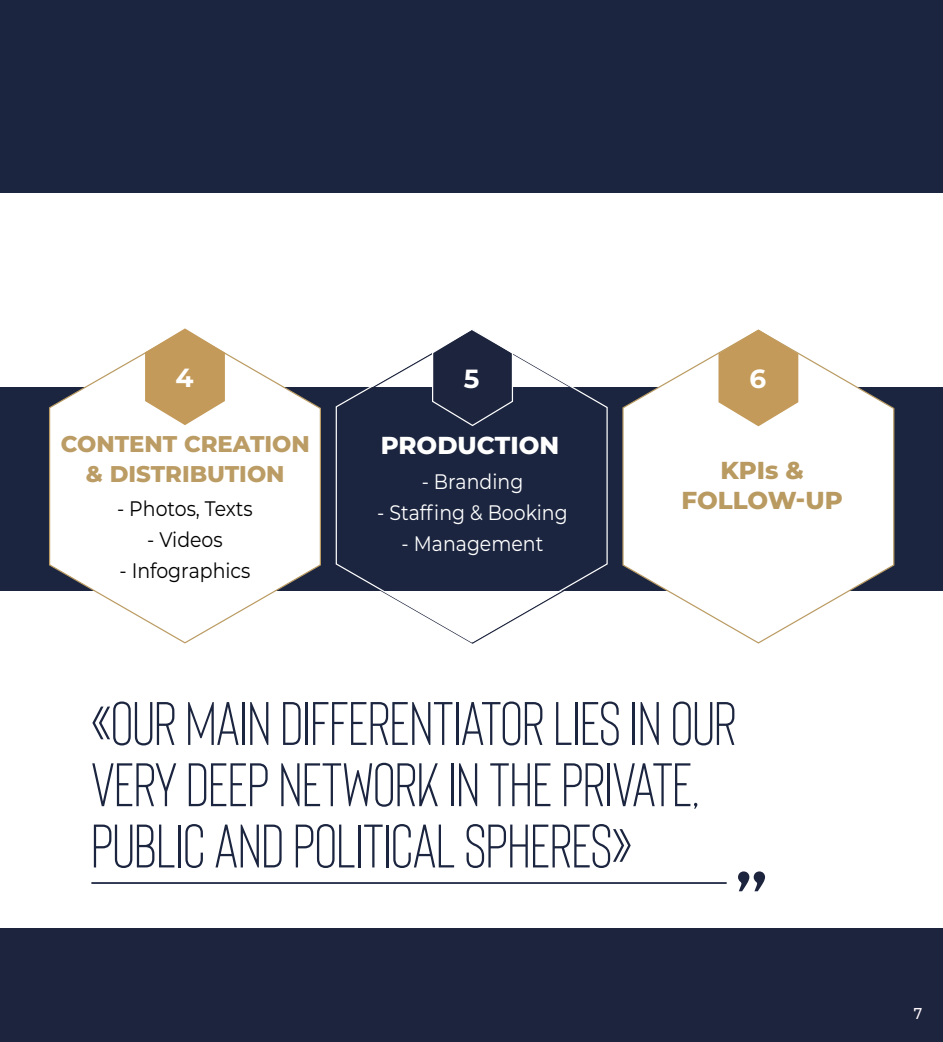
<style>
.page{position:relative;width:943px;height:1042px;background:#fff}
.page>*{position:absolute;margin:0;border:0;box-sizing:border-box;transform-origin:0 0}
.t1{font:61.25px/61.2px "Bison";color:#1b253f}
.t2{font:700 26.25px "Montserrat Alternates";color:#fff}
.t3{font:800 24.5px/29.8px "Montserrat";color:#b99a61;text-align:center}
.t4{font:800 24.5px "Montserrat";color:#fff}
.t5{font:800 22.75px/29.8px "Montserrat";color:#bb9c64;text-align:center}
.t6{font:21px "Montserrat";color:#fff;scale:.9 1}
.t7{font:21px "Montserrat";color:#000;scale:.9 1}
.t8{font:500 15.75px "Montserrat";color:#fef8fb;scale:.9 1}
</style>
<div class="page">
<div style="left:0;top:928px;width:943px;height:114px;background:#1d243d"></div>
<div style="left:0;top:387px;width:943px;height:203px;background:#1b253f"></div>
<div style="left:0;top:0;width:943px;height:192px;background:#1b253f"></div>
<div style="left:48px;top:352px;width:273px;height:292px;background:#fff"></div>
<div style="left:621px;top:329px;width:274px;height:315px;background:#fff"></div>
<svg style="left:145px;top:328px;width:80px;height:97px;background:#d2b382"></svg>
<svg style="left:718px;top:330px;width:80px;height:96px;background:#d1b281"></svg>
<svg style="left:738px;top:871px;width:27px;height:20px"></svg>
<hr style="left:91px;top:882px;width:635px;height:2px;background:#1b253f">
<svg style="left:334px;top:330px;width:274px;height:313px"></svg>
<p class="t2" style="left:175px;top:359px;width:20px">4</p>
<p class="t5" style="left:61px;top:428px;width:250px">CONTENT CREATION &amp; DISTRIBUTION</p>
<p class="t7" style="left:117px;top:494px;width:152px">- Photos, Texts</p>
<p class="t7" style="left:147px;top:525px;width:85px">- Videos</p>
<p class="t7" style="left:119px;top:556px;width:147px">- Infographics</p>
<p class="t2" style="left:464px;top:360px;width:17px">5</p>
<p class="t4" style="left:380px;top:427px;width:180px">PRODUCTION</p>
<p class="t6" style="left:422px;top:467px;width:114px">- Branding</p>
<p class="t6" style="left:377px;top:498px;width:213px">- Staffing &amp; Booking</p>
<p class="t6" style="left:401px;top:529px;width:159px">- Management</p>
<p class="t2" style="left:749px;top:360px;width:18px">6</p>
<p class="t3" style="left:681px;top:454px;width:163px">KPIs &amp;<br>FOLLOW-UP</p>
<p class="t1" style="left:91px;top:689px;width:646px">«OUR MAIN DIFFERENTIATOR LIES IN OUR<br>VERY DEEP NETWORK IN THE PRIVATE,<br>PUBLIC AND POLITICAL SPHERES»</p>
<p class="t8" style="left:913px;top:1002px;width:11px">7</p>
</div>
